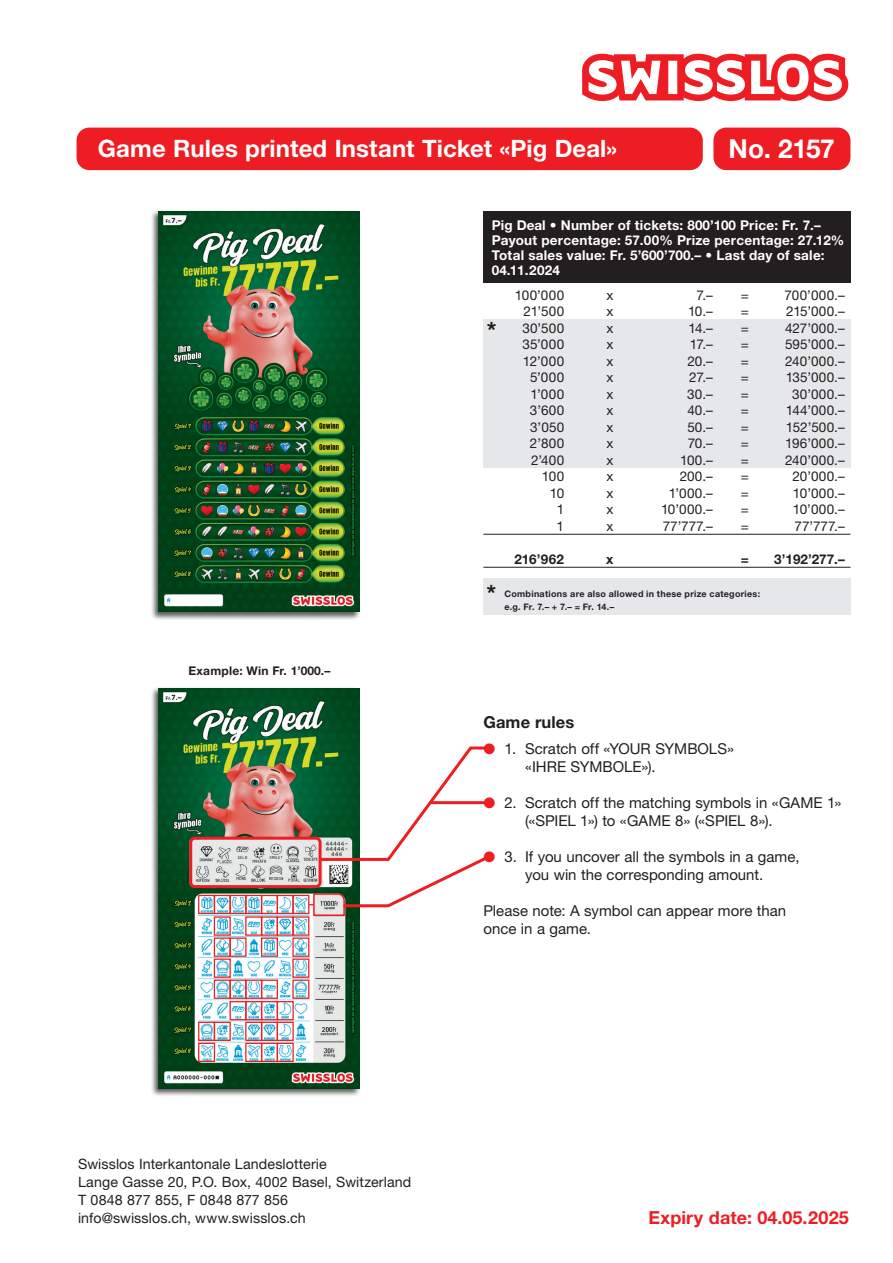
<style>
.page{position:relative;width:893px;height:1263px;background:#fff}
.page>*{position:absolute;margin:0;border:0;box-sizing:border-box;transform-origin:0 0}
.t1{font:700 26.25px "Helvetica Neue LT Std";letter-spacing:-.015em;color:#fff}
.t2{font:700 24px "Helvetica Neue LT Std";color:#fff}
.t3{font:700 24px "Helvetica Neue LT Std";color:#231f20}
.t4{font:700 18px "Helvetica Neue LT Std";letter-spacing:.01em;color:#ee1d23}
.t5{font:700 16.5px "Helvetica Neue LT Std";letter-spacing:.005em;color:#231f20}
.t6{font:15px/18px "Helvetica Neue LT Std";color:#231f20}
.t7{font:14.25px/18px "Helvetica Neue LT Std";letter-spacing:.005em;color:#231f20}
.t8{font:13.5px "Helvetica Neue LT Std";letter-spacing:.015em;color:#231f20}
.t9{font:700 13.5px/15px "Helvetica Neue LT Std";letter-spacing:.015em;color:#fff}
.t10{font:700 13.5px "Helvetica Neue LT Std";color:#231f20}
.t11{font:700 12px "Helvetica Neue LT Std";letter-spacing:.025em;color:#231f20}
.t12{font:700 9px/13.5px "Helvetica Neue LT Std";letter-spacing:.03em;color:#231f20}
.s1{color:#ee1d23}
</style>
<div class="page">
<svg style="left:582px;top:54px;width:266px;height:47px"></svg>
<div style="left:77px;top:128px;width:626px;height:42px;background:#ee1d23;border-radius:13px"></div>
<div style="left:713px;top:128px;width:137px;height:42px;background:#ee1d23;border-radius:13px"></div>
<div style="left:483px;top:319px;width:367px;height:149px;background:#e6e7e9"></div>
<div style="left:150px;top:686px;width:211px;height:411px;background:#231f20;opacity:.75"></div>
<img style="left:159px;top:688px;width:201px;height:401px">
<hr style="left:483px;top:534px;width:367px;height:1px;background:#231f20">
<hr style="left:483px;top:567px;width:367px;height:1px;background:#231f20">
<div style="left:483px;top:211px;width:367px;height:72px;background:#231f20"></div>
<div style="left:150px;top:209px;width:211px;height:411px;background:#231f20;opacity:.75"></div>
<img style="left:159px;top:211px;width:201px;height:401px">
<div style="left:189px;top:837px;width:133px;height:51px;border:3px solid #ee1d23;border-radius:4px"></div>
<svg style="left:197px;top:745px;width:293px;height:318px"></svg>
<div style="left:483px;top:578px;width:367px;height:36px;background:#e6e7e9"></div>
<h2 class="t2" style="left:98px;top:134px;width:521px">Game Rules printed Instant Ticket «Pig Deal»</h2>
<h1 class="t1" style="left:728px;top:133px;width:108px">No. 2157</h1>
<p class="t9" style="left:492px;top:217px;width:354px">Pig Deal • Number of tickets: 800’100 Price: Fr. 7.– Payout percentage: 57.00% Prize percentage: 27.12% Total sales value: Fr. 5’600’700.– • Last day of sale:<br>04.11.2024</p>
<p class="t11" style="left:188px;top:663px;width:143px">Example: Win Fr. 1’000.–</p>
<h2 class="t3" style="left:487px;top:316px;width:11px">*</h2>
<h2 class="t3" style="left:486px;top:578px;width:11px">*</h2>
<p class="t8" style="left:515px;top:287px;width:51px">100’000</p>
<p class="t8" style="left:606px;top:287px;width:8px">x</p>
<p class="t8" style="left:696px;top:287px;width:18px">7.–</p>
<p class="t8" style="left:741px;top:287px;width:10px">=</p>
<p class="t8" style="left:785px;top:287px;width:62px">700’000.–</p>
<p class="t8" style="left:524px;top:303px;width:42px">21’500</p>
<p class="t8" style="left:606px;top:303px;width:8px">x</p>
<p class="t8" style="left:688px;top:303px;width:26px">10.–</p>
<p class="t8" style="left:741px;top:303px;width:10px">=</p>
<p class="t8" style="left:786px;top:303px;width:60px">215’000.–</p>
<p class="t8" style="left:522px;top:320px;width:43px">30’500</p>
<p class="t8" style="left:606px;top:320px;width:8px">x</p>
<p class="t8" style="left:688px;top:320px;width:26px">14.–</p>
<p class="t8" style="left:741px;top:320px;width:10px">=</p>
<p class="t8" style="left:785px;top:320px;width:61px">427’000.–</p>
<p class="t8" style="left:522px;top:336px;width:43px">35’000</p>
<p class="t8" style="left:606px;top:336px;width:8px">x</p>
<p class="t8" style="left:690px;top:336px;width:25px">17.–</p>
<p class="t8" style="left:741px;top:336px;width:10px">=</p>
<p class="t8" style="left:785px;top:336px;width:61px">595’000.–</p>
<p class="t8" style="left:523px;top:353px;width:43px">12’000</p>
<p class="t8" style="left:606px;top:353px;width:8px">x</p>
<p class="t8" style="left:687px;top:353px;width:27px">20.–</p>
<p class="t8" style="left:741px;top:353px;width:10px">=</p>
<p class="t8" style="left:785px;top:353px;width:61px">240’000.–</p>
<p class="t8" style="left:530px;top:369px;width:36px">5’000</p>
<p class="t8" style="left:606px;top:369px;width:8px">x</p>
<p class="t8" style="left:689px;top:369px;width:25px">27.–</p>
<p class="t8" style="left:741px;top:369px;width:10px">=</p>
<p class="t8" style="left:786px;top:369px;width:61px">135’000.–</p>
<p class="t8" style="left:530px;top:386px;width:35px">1’000</p>
<p class="t8" style="left:606px;top:386px;width:8px">x</p>
<p class="t8" style="left:687px;top:386px;width:27px">30.–</p>
<p class="t8" style="left:741px;top:386px;width:10px">=</p>
<p class="t8" style="left:792px;top:386px;width:54px">30’000.–</p>
<p class="t8" style="left:530px;top:402px;width:36px">3’600</p>
<p class="t8" style="left:606px;top:402px;width:8px">x</p>
<p class="t8" style="left:687px;top:402px;width:27px">40.–</p>
<p class="t8" style="left:741px;top:402px;width:10px">=</p>
<p class="t8" style="left:786px;top:402px;width:61px">144’000.–</p>
<p class="t8" style="left:530px;top:419px;width:35px">3’050</p>
<p class="t8" style="left:606px;top:419px;width:8px">x</p>
<p class="t8" style="left:687px;top:419px;width:27px">50.–</p>
<p class="t8" style="left:741px;top:419px;width:10px">=</p>
<p class="t8" style="left:786px;top:419px;width:60px">152’500.–</p>
<p class="t8" style="left:530px;top:435px;width:36px">2’800</p>
<p class="t8" style="left:606px;top:435px;width:8px">x</p>
<p class="t8" style="left:688px;top:435px;width:27px">70.–</p>
<p class="t8" style="left:741px;top:435px;width:10px">=</p>
<p class="t8" style="left:785px;top:435px;width:61px">196’000.–</p>
<p class="t8" style="left:531px;top:452px;width:35px">2’400</p>
<p class="t8" style="left:606px;top:452px;width:8px">x</p>
<p class="t8" style="left:680px;top:452px;width:34px">100.–</p>
<p class="t8" style="left:741px;top:452px;width:10px">=</p>
<p class="t8" style="left:785px;top:452px;width:61px">240’000.–</p>
<p class="t8" style="left:542px;top:468px;width:24px">100</p>
<p class="t8" style="left:606px;top:468px;width:8px">x</p>
<p class="t8" style="left:680px;top:468px;width:35px">200.–</p>
<p class="t8" style="left:741px;top:468px;width:10px">=</p>
<p class="t8" style="left:792px;top:468px;width:54px">20’000.–</p>
<p class="t8" style="left:550px;top:485px;width:16px">10</p>
<p class="t8" style="left:606px;top:485px;width:8px">x</p>
<p class="t8" style="left:669px;top:485px;width:46px">1’000.–</p>
<p class="t8" style="left:741px;top:485px;width:10px">=</p>
<p class="t8" style="left:793px;top:485px;width:53px">10’000.–</p>
<p class="t8" style="left:557px;top:501px;width:9px">1</p>
<p class="t8" style="left:606px;top:501px;width:8px">x</p>
<p class="t8" style="left:661px;top:501px;width:53px">10’000.–</p>
<p class="t8" style="left:741px;top:501px;width:10px">=</p>
<p class="t8" style="left:793px;top:501px;width:53px">10’000.–</p>
<p class="t8" style="left:557px;top:518px;width:9px">1</p>
<p class="t8" style="left:606px;top:518px;width:8px">x</p>
<p class="t8" style="left:663px;top:518px;width:52px">77’777.–</p>
<p class="t8" style="left:741px;top:518px;width:10px">=</p>
<p class="t8" style="left:794px;top:518px;width:52px">77’777.–</p>
<p class="t10" style="left:514px;top:550px;width:51px">216’962</p>
<p class="t10" style="left:606px;top:550px;width:9px">x</p>
<p class="t10" style="left:741px;top:550px;width:10px">=</p>
<p class="t10" style="left:774px;top:550px;width:72px">3’192’277.–</p>
<p class="t12" style="left:504px;top:587px;width:257px">Combinations are also allowed in these prize categories: e.g. Fr. 7.– + 7.– = Fr. 14.–</p>
<p class="t5" style="left:483px;top:711px;width:92px">Game rules</p>
<p class="t6" style="left:525px;top:739px;width:211px;text-indent:-42px"><span class="s1">●</span> 1. Scratch off «YOUR SYMBOLS» «IHRE SYMBOLE»).</p>
<p class="t6" style="left:525px;top:793px;width:318px;text-indent:-42px"><span class="s1">●</span> 2. Scratch off the matching symbols in «GAME 1» («SPIEL 1») to «GAME 8» («SPIEL 8»).</p>
<p class="t6" style="left:483px;top:847px;width:318px;text-align:center"><span class="s1">●</span> 3. If you uncover all the symbols in a game, you win the corresponding amount.</p>
<p class="t6" style="left:483px;top:901px;width:304px">Please note: A symbol can appear more than once in a game.</p>
<p class="t7" style="left:78px;top:1154px;width:335px">Swisslos Interkantonale Landeslotterie<br>Lange Gasse 20, P.O. Box, 4002 Basel, Switzerland T 0848 877 855, F 0848 877 856<br>info@swisslos.ch, www.swisslos.ch</p>
<h3 class="t4" style="left:648px;top:1206px;width:202px">Expiry date: 04.05.2025</h3>
</div>
